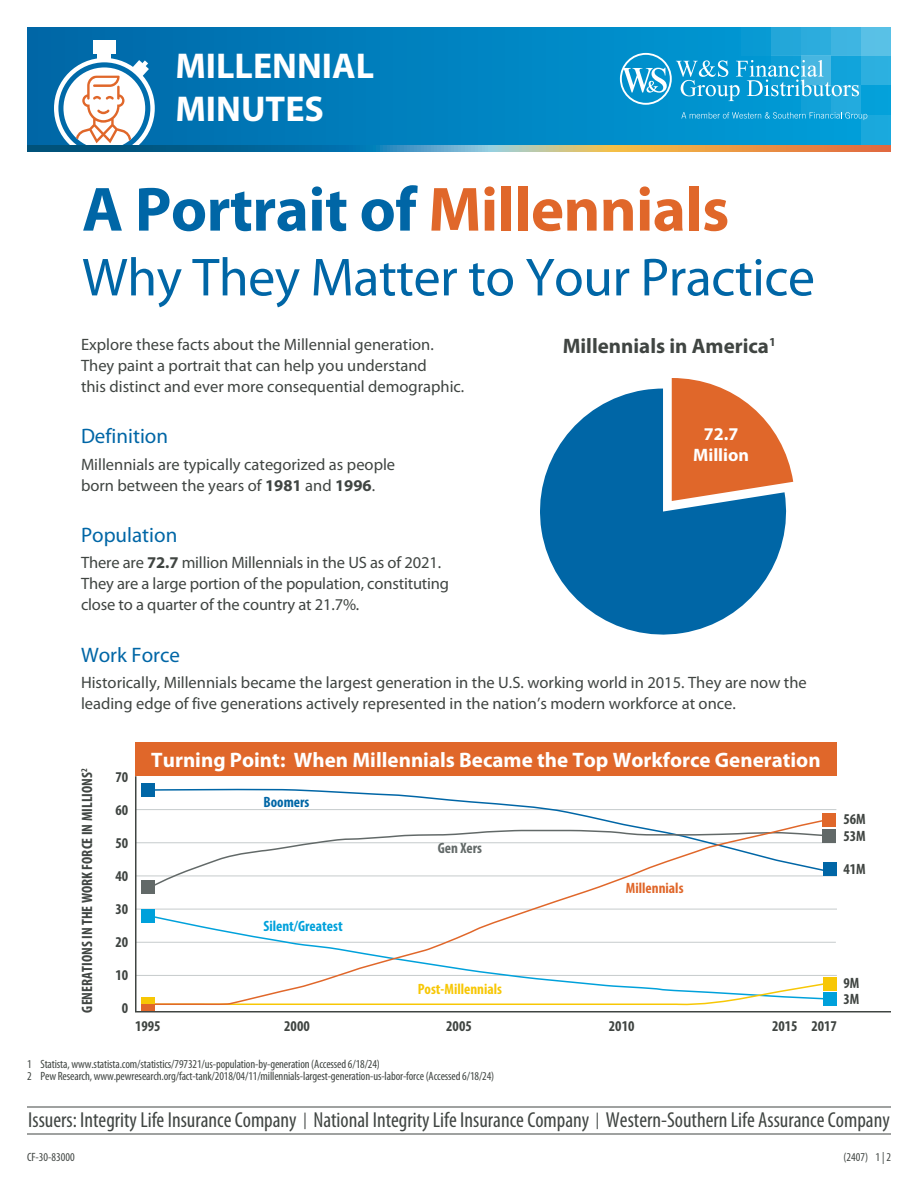
<style>
.page{position:relative;width:918px;height:1188px;background:#fff}
.page>*{position:absolute;margin:0;border:0;box-sizing:border-box;transform-origin:0 0}
.t1{font:700 63px "Myriad Pro";letter-spacing:-.01em;color:#0066a6}
.t2{font:54px "Myriad Pro";letter-spacing:-.01em;color:#0066a6}
.t3{font:700 36px/43.2px "Myriad Pro";color:#fff}
.t4{font:condensed 21.75px "Myriad Pro";color:#404542}
.t5{font:700 21px "Myriad Pro";color:#fff}
.t6{font:21px "Myriad Pro";color:#0066a6}
.t7{font:700 21px "Myriad Pro";color:#404542}
.t8{font:700 18px/21px "Myriad Pro";color:#fff;text-align:center}
.t9{font:16.5px/21px "Myriad Pro";color:#404542}
.t10{font:700 condensed 15px/33px "Myriad Pro";color:#404542}
.t11{font:700 condensed 15px "Myriad Pro";color:#f7c705}
.t12{font:700 condensed 15px "Myriad Pro";color:#00a1db}
.t13{font:700 condensed 15px "Myriad Pro";color:#e0672a}
.t14{font:700 condensed 15px "Myriad Pro";color:#0066a6}
.t15{font:700 condensed 15px "Myriad Pro";color:#626968}
.t16{font:condensed 12px/12px "Myriad Pro";letter-spacing:-.01em;color:#404542}
.s1{color:#e0672a}
.s2{font-weight:700}
.s3{font-size:16.5px}
</style>
<div class="page">
<div style="left:27px;top:27px;width:864px;height:118px;background:linear-gradient(to right,#0267a7,#00a0db)"></div>
<div style="left:861px;top:27px;width:30px;height:28px;background:#59c1e6"></div>
<div style="left:831px;top:27px;width:30px;height:28px;background:#3eb4e1"></div>
<div style="left:801px;top:27px;width:30px;height:28px;background:#2cacdd"></div>
<div style="left:771px;top:27px;width:30px;height:28px;background:#23a7d9"></div>
<div style="left:741px;top:27px;width:30px;height:28px;background:#089ad3"></div>
<div style="left:861px;top:55px;width:30px;height:30px;background:#2cb0e0"></div>
<div style="left:831px;top:55px;width:30px;height:30px;background:#11a4db"></div>
<div style="left:861px;top:85px;width:30px;height:30px;background:#04a1da"></div>
<div style="left:831px;top:85px;width:30px;height:30px;background:#23abde"></div>
<div style="left:801px;top:85px;width:30px;height:30px;background:#11a1d8"></div>
<div style="left:861px;top:115px;width:30px;height:30px;background:#1aa9dd"></div>
<svg style="left:27px;top:145px;width:864px;height:7px"></svg>
<svg style="left:681px;top:112px;width:186px;height:8px"></svg>
<svg style="left:620px;top:53px;width:239px;height:52px"></svg>
<hr style="left:27px;top:1134px;width:864px;height:1px;background:#404542">
<hr style="left:27px;top:1107px;width:864px;height:1px;background:#404542">
<div style="left:135px;top:742px;width:702px;height:34px;background:#e0672a"></div>
<svg style="left:135px;top:776px;width:756px;height:237px"></svg>
<div style="left:98px;top:49px;width:13px;height:11px;background:#fff"></div>
<div style="left:93px;top:40px;width:22px;height:14px;background:#fff"></div>
<svg style="left:54px;top:58px;width:101px;height:87px"></svg>
<svg style="left:148px;top:789px;width:683px;height:29px"></svg>
<svg style="left:147px;top:818px;width:684px;height:188px"></svg>
<div style="left:142px;top:997px;width:13px;height:7px;background:#f7c705"></div>
<div style="left:142px;top:1004px;width:13px;height:7px;background:#e0672a"></div>
<svg style="left:540px;top:389px;width:247px;height:246px;fill:#0066a6"></svg>
<svg style="left:672px;top:378px;width:121px;height:123px"></svg>
<h3 class="t3" style="left:176px;top:45px;width:200px">MILLENNIAL<br>MINUTES</h3>
<h1 class="t1" style="left:82px;top:174px;width:649px">A Portrait of <span class="s1">Millennials</span></h1>
<h2 class="t2" style="left:82px;top:248px;width:734px">Why They Matter to Your Practice</h2>
<p class="t9" style="left:81px;top:334px;width:385px">Explore these facts about the Millennial generation.<br>They paint a portrait that can help you understand<br>this distinct and ever more consequential demographic.</p>
<p class="t6" style="left:81px;top:425px;width:89px">Definition</p>
<p class="t9" style="left:81px;top:454px;width:316px">Millennials are typically categorized as people born between the years of <span class="s2">1981</span> and <span class="s2">1996</span>.</p>
<p class="t6" style="left:81px;top:523px;width:98px">Population</p>
<p class="t9" style="left:81px;top:553px;width:370px">There are <span class="s2">72.7</span> million Millennials in the US as of 2021.<br>They are a large portion of the population, constituting close to a quarter of the country at 21.7%.</p>
<p class="t6" style="left:81px;top:643px;width:101px">Work Force</p>
<p class="t9" style="left:81px;top:672px;width:727px">Historically, Millennials became the largest generation in the U.S. working world in 2015. They are now the leading edge of five generations actively represented in the nation’s modern workforce at once.</p>
<p class="t7" style="left:563px;top:334px;width:215px">Millennials in America<sup>1</sup></p>
<p class="t8" style="left:693px;top:424px;width:57px">72.7<br>Million</p>
<p class="t10" style="left:71px;top:1012px;width:246px;rotate:-90deg">GENERATIONS IN THE WORK FORCE IN MILLIONS<sup>2</sup></p>
<p class="t10" style="left:115px;top:760px;width:14px">70</p>
<p class="t10" style="left:115px;top:793px;width:14px">60</p>
<p class="t10" style="left:115px;top:826px;width:14px">50</p>
<p class="t10" style="left:115px;top:859px;width:14px">40<br>30</p>
<p class="t10" style="left:115px;top:925px;width:14px">20</p>
<p class="t10" style="left:115px;top:958px;width:14px">10</p>
<p class="t10" style="left:122px;top:991px;width:8px">0</p>
<p class="t5" style="left:151px;top:748px;width:671px">Turning Point: When Millennials Became the Top Workforce Generation</p>
<p class="t14" style="left:264px;top:794px;width:47px">Boomers</p>
<p class="t12" style="left:264px;top:918px;width:81px">Silent/Greatest</p>
<p class="t15" style="left:438px;top:839px;width:46px">Gen Xers</p>
<p class="t11" style="left:418px;top:981px;width:86px">Post-Millennials</p>
<p class="t13" style="left:626px;top:879px;width:59px">Millennials</p>
<p class="t10" style="left:843px;top:803px;width:24px">56M</p>
<p class="t10" style="left:843px;top:819px;width:24px">53M</p>
<p class="t10" style="left:843px;top:853px;width:24px">41M</p>
<p class="t10" style="left:843px;top:976px;width:17px;line-height:15.5px">9M<br>3M</p>
<p class="t10" style="left:135px;top:1009px;width:27px">1995</p>
<p class="t10" style="left:284px;top:1009px;width:27px">2000</p>
<p class="t10" style="left:446px;top:1009px;width:27px">2005</p>
<p class="t10" style="left:811px;top:1009px;width:27px">2017</p>
<p class="t10" style="left:609px;top:1009px;width:27px">2010</p>
<p class="t10" style="left:772px;top:1009px;width:27px">2015</p>
<p class="t16" style="left:27px;top:1058px;width:469px">1 Statista, www.statista.com/statistics/797321/us-population-by-generation (Accessed 6/18/24)<br>2 Pew Research, www.pewresearch.org/fact-tank/2018/04/11/millennials-largest-generation-us-labor-force (Accessed 6/18/24)</p>
<h3 class="t4" style="left:28px;top:1108px;width:863px">Issuers: Integrity Life Insurance Company <span class="s3">|</span> National Integrity Life Insurance Company <span class="s3">|</span> Western-Southern Life Assurance Company</h3>
<p class="t16" style="left:27px;top:1151px;width:49px">CF-30-83000</p>
<p class="t16" style="left:843px;top:1151px;width:49px">(2407) 1 | 2</p>
</div>
